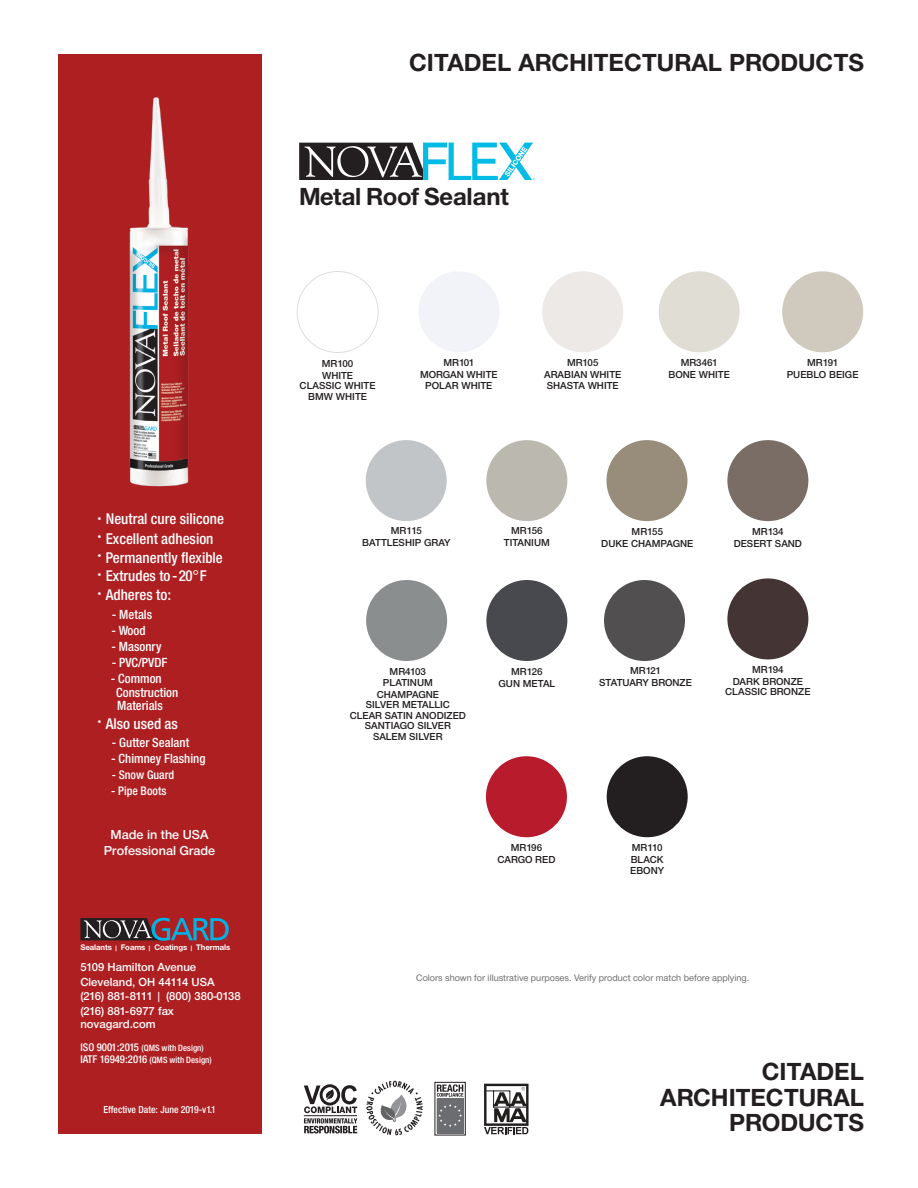
<style>
.page{position:relative;width:918px;height:1188px;background:#fff}
.page>*{position:absolute;margin:0;border:0;box-sizing:border-box;transform-origin:0 0}
.t1{font:25.65px "Helvetica Neue H75";color:#231f20}
.t2{font:25.65px "Helvetica Neue H75";letter-spacing:-.02em;color:#231f20}
.t3{font:16.05px "Helvetica Neue H67";color:#fff}
.t4{font:13.65px/13.6px "Helvetica Neue H67";color:#fff}
.t5{font:13.5px "Helvetica Neue H65";color:#fff}
.t6{font:13.5px "Helvetica Neue H67";color:#fff}
.t7{font:12.75px "Helvetica Neue H67";color:#fff}
.t8{font:12.15px "Helvetica Neue H65";color:#fff}
.t9{font:12.15px "Helvetica Neue H65";letter-spacing:-.05em;color:#fff}
.t10{font:10.5px "Helvetica Neue H65";color:#231f20}
.t11{font:10.5px "Helvetica Neue H67";color:#fff}
.t12{font:9.75px "Helvetica Neue H55";color:#6c6d70}
.t13{font:9.45px "Helvetica Neue H67";color:#fff}
.t14{font:8.4px "Helvetica Neue H75";letter-spacing:-.01em;color:#fff}
.s1{font-size:6.45px}
.s2{font-size:11.55px}
</style>
<div class="page">
<div style="left:606px;top:440px;width:81px;height:81px;background:#978d7a;border-radius:50%"></div>
<div style="left:727px;top:440px;width:81px;height:81px;background:#796d65;border-radius:50%"></div>
<div style="left:782px;top:271px;width:81px;height:81px;background:#d0cabe;border-radius:50%"></div>
<div style="left:486px;top:440px;width:81px;height:81px;background:#bab8af;border-radius:50%"></div>
<div style="left:366px;top:440px;width:81px;height:81px;background:#c1c5c7;border-radius:50%"></div>
<div style="left:659px;top:271px;width:81px;height:81px;background:#e0ddd4;border-radius:50%"></div>
<div style="left:486px;top:756px;width:81px;height:81px;background:#b81b2b;border-radius:50%"></div>
<div style="left:607px;top:756px;width:81px;height:81px;background:#231f20;border-radius:50%"></div>
<div style="left:542px;top:271px;width:81px;height:81px;background:#ece9e7;border-radius:50%"></div>
<div style="left:418px;top:271px;width:81px;height:81px;background:#f2f3f8;border-radius:50%"></div>
<div style="left:297px;top:271px;width:81px;height:82px;border:1px solid #dcdddf;border-radius:50%"></div>
<div style="left:604px;top:580px;width:81px;height:81px;background:#514f4f;border-radius:50%"></div>
<div style="left:486px;top:580px;width:81px;height:81px;background:#47494e;border-radius:50%"></div>
<div style="left:727px;top:578px;width:81px;height:81px;background:#443434;border-radius:50%"></div>
<div style="left:366px;top:580px;width:81px;height:81px;background:#8b8e8f;border-radius:50%"></div>
<div style="left:58px;top:54px;width:204px;height:1079px;background:#ae1f22"></div>
<img style="left:129px;top:97px;width:59px;height:390px">
<svg style="left:299px;top:143px;width:236px;height:37px"></svg>
<div style="left:435px;top:1082px;width:31px;height:53px;border:1px solid #231f20"></div>
<svg style="left:437px;top:1084px;width:26px;height:13px"></svg>
<div style="left:437px;top:1098px;width:27px;height:35px;background:#6c6d70"></div>
<svg style="left:438px;top:1104px;width:24px;height:23px"></svg>
<div style="left:320px;top:1084px;width:20px;height:22px;border:3px solid #231f20;border-radius:50%"></div>
<svg style="left:304px;top:1085px;width:53px;height:48px"></svg>
<svg style="left:366px;top:1081px;width:57px;height:54px"></svg>
<svg style="left:484px;top:1084px;width:45px;height:50px"></svg>
<svg style="left:80px;top:918px;width:149px;height:23px"></svg>
<p class="t1" style="left:409px;top:45px;width:456px">CITADEL ARCHITECTURAL PRODUCTS</p>
<p class="t2" style="left:299px;top:180px;width:211px">Metal Roof Sealant</p>
<p class="t3" style="left:97px;top:508px;width:128px">• Neutral cure silicone</p>
<p class="t3" style="left:97px;top:528px;width:118px">• Excellent adhesion</p>
<p class="t3" style="left:97px;top:547px;width:127px">• Permanently flexible</p>
<p class="t3" style="left:97px;top:565px;width:111px">• Extrudes to -20°F</p>
<p class="t3" style="left:97px;top:584px;width:76px">• Adheres to:</p>
<p class="t4" style="left:112px;top:609px;width:42px">- Metals</p>
<p class="t4" style="left:111px;top:625px;width:36px">- Wood</p>
<p class="t4" style="left:111px;top:641px;width:51px">- Masonry</p>
<p class="t4" style="left:112px;top:657px;width:57px">- PVC/PVDF</p>
<p class="t4" style="left:116px;top:673px;width:64px;text-indent:-5px">- Common<br>Construction<br>Materials</p>
<p class="t3" style="left:97px;top:713px;width:82px">• Also used as</p>
<p class="t4" style="left:112px;top:737px;width:79px">- Gutter Sealant</p>
<p class="t4" style="left:111px;top:753px;width:96px">- Chimney Flashing</p>
<p class="t7" style="left:112px;top:767px;width:64px">- Snow Guard</p>
<p class="t7" style="left:111px;top:783px;width:57px">- Pipe Boots</p>
<p class="t5" style="left:111px;top:825px;width:100px">Made in the USA</p>
<p class="t5" style="left:104px;top:841px;width:113px">Professional Grade</p>
<p class="t6" style="left:111px;top:939px;width:96px">Professional Grade.</p>
<p class="t14" style="left:80px;top:942px;width:151px">Sealants <span class="s1">|</span> Foams <span class="s1">|</span> Coatings <span class="s1">|</span> Thermals</p>
<p class="t8" style="left:80px;top:959px;width:117px">5109 Hamilton Avenue</p>
<p class="t8" style="left:80px;top:974px;width:136px">Cleveland, OH 44114 USA</p>
<p class="t9" style="left:80px;top:988px;width:162px">(216) 881-8111 | (800) 380-0138</p>
<p class="t8" style="left:80px;top:1003px;width:95px">(216) 881-6977 fax</p>
<p class="t8" style="left:80px;top:1016px;width:77px">novagard.com</p>
<p class="t13" style="left:80px;top:1042px;width:125px"><span class="s2">ISO 9001:2015</span> (QMS with Design)</p>
<p class="t13" style="left:80px;top:1054px;width:133px"><span class="s2">IATF 16949:2016</span> (QMS with Design)</p>
<p class="t11" style="left:103px;top:1103px;width:114px">Effective Date: June 2019-v1.1</p>
<p class="t10" style="left:322px;top:356px;width:33px">MR100</p>
<p class="t10" style="left:322px;top:368px;width:33px">WHITE</p>
<p class="t10" style="left:300px;top:379px;width:77px">CLASSIC WHITE</p>
<p class="t10" style="left:308px;top:389px;width:60px">BMW WHITE</p>
<p class="t10" style="left:443px;top:356px;width:32px">MR101</p>
<p class="t10" style="left:420px;top:368px;width:79px">MORGAN WHITE</p>
<p class="t10" style="left:425px;top:378px;width:69px">POLAR WHITE</p>
<p class="t10" style="left:567px;top:356px;width:33px">MR105</p>
<p class="t10" style="left:544px;top:368px;width:79px">ARABIAN WHITE</p>
<p class="t10" style="left:547px;top:378px;width:74px">SHASTA WHITE</p>
<p class="t10" style="left:681px;top:355px;width:38px">MR3461</p>
<p class="t10" style="left:668px;top:367px;width:63px">BONE WHITE</p>
<p class="t10" style="left:807px;top:356px;width:32px">MR191</p>
<p class="t10" style="left:787px;top:368px;width:73px">PUEBLO BEIGE</p>
<p class="t10" style="left:391px;top:524px;width:32px">MR115</p>
<p class="t10" style="left:362px;top:536px;width:90px">BATTLESHIP GRAY</p>
<p class="t10" style="left:511px;top:524px;width:33px">MR156</p>
<p class="t10" style="left:504px;top:536px;width:48px">TITANIUM</p>
<p class="t10" style="left:632px;top:525px;width:33px">MR155</p>
<p class="t10" style="left:601px;top:537px;width:94px">DUKE CHAMPAGNE</p>
<p class="t10" style="left:752px;top:525px;width:33px">MR134</p>
<p class="t10" style="left:734px;top:537px;width:70px">DESERT SAND</p>
<p class="t10" style="left:390px;top:665px;width:38px">MR4103</p>
<p class="t10" style="left:383px;top:675px;width:51px">PLATINUM</p>
<p class="t10" style="left:377px;top:687px;width:64px">CHAMPAGNE</p>
<p class="t10" style="left:366px;top:698px;width:86px">SILVER METALLIC</p>
<p class="t10" style="left:350px;top:708px;width:118px">CLEAR SATIN ANODIZED</p>
<p class="t10" style="left:365px;top:719px;width:88px">SANTIAGO SILVER</p>
<p class="t10" style="left:373px;top:729px;width:71px">SALEM SILVER</p>
<p class="t10" style="left:511px;top:665px;width:33px">MR126</p>
<p class="t10" style="left:498px;top:677px;width:58px">GUN METAL</p>
<p class="t10" style="left:511px;top:840px;width:33px">MR196</p>
<p class="t10" style="left:497px;top:852px;width:60px">CARGO RED</p>
<p class="t10" style="left:630px;top:664px;width:32px">MR121</p>
<p class="t10" style="left:599px;top:676px;width:94px">STATUARY BRONZE</p>
<p class="t10" style="left:752px;top:662px;width:33px">MR194</p>
<p class="t10" style="left:733px;top:674px;width:72px">DARK BRONZE</p>
<p class="t10" style="left:725px;top:685px;width:87px">CLASSIC BRONZE</p>
<p class="t10" style="left:632px;top:841px;width:32px">MR110</p>
<p class="t10" style="left:631px;top:853px;width:34px">BLACK</p>
<p class="t10" style="left:630px;top:863px;width:36px">EBONY</p>
<p class="t12" style="left:416px;top:971px;width:335px">Colors shown for illustrative purposes. Verify product color match before applying.</p>
<p class="t1" style="left:762px;top:1055px;width:104px">CITADEL</p>
<p class="t1" style="left:660px;top:1080px;width:205px">ARCHITECTURAL</p>
<p class="t1" style="left:729px;top:1106px;width:136px">PRODUCTS</p>
</div>
